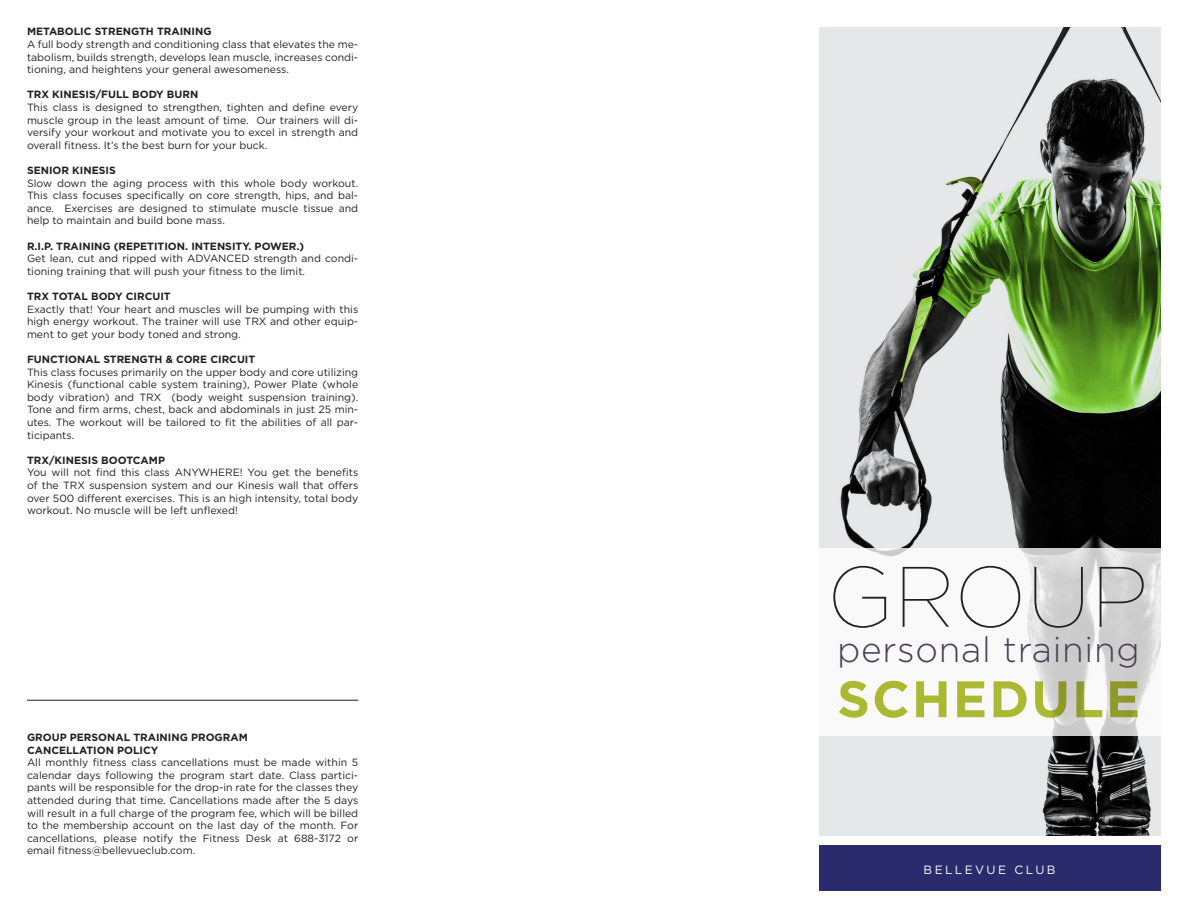
<style>
.page{position:relative;width:1188px;height:918px;background:#fff}
.page>*{position:absolute;margin:0;border:0;box-sizing:border-box;transform-origin:0 0}
.Paragraph_Style_1{font:100 85.5px "Gotham";color:#231f20}
.t1{font:700 51.3px "Gotham";letter-spacing:.04em;color:#b0be33}
.Paragraph_Style_1-2{font:300 35.25px "Gotham";letter-spacing:.02em;color:#483f57}
.Paragraph_Style_1-3{font:12px "Gotham";letter-spacing:.2em;color:#fff}
.Paragraph_Style_1-4{font:10.5px/12.6px "Gotham";color:#231f20;text-align:justify}
.Paragraph_Style_1-5{font:700 10.5px/12.6px "Gotham";color:#231f20}
</style>
<div class="page">
<hr style="left:27px;top:700px;width:331px;height:1px;background:#231f20">
<div style="left:819px;top:846px;width:342px;height:45px;background:#292b6c"></div>
<svg style="left:819px;top:27px;width:342px;height:809px;background:#99a194"></svg>
<svg style="left:819px;top:548px;width:342px;height:187px"></svg>
<p class="Paragraph_Style_1-5" style="left:27px;top:25px;width:186px">METABOLIC STRENGTH TRAINING</p>
<p class="Paragraph_Style_1-4" style="left:27px;top:38px;width:333px">A full body strength and conditioning class that elevates the me&shy;tabolism, builds strength, develops lean muscle, increases condi&shy;tioning, and heightens your general awesomeness.</p>
<p class="Paragraph_Style_1-5" style="left:27px;top:88px;width:173px">TRX KINESIS/FULL BODY BURN</p>
<p class="Paragraph_Style_1-4" style="left:27px;top:101px;width:333px">This class is designed to strengthen, tighten and define every muscle group in the least amount of time. Our trainers will di&shy;versify your workout and motivate you to excel in strength and overall fitness. It’s the best burn for your buck.</p>
<p class="Paragraph_Style_1-5" style="left:27px;top:164px;width:90px">SENIOR KINESIS</p>
<p class="Paragraph_Style_1-4" style="left:27px;top:176px;width:333px">Slow down the aging process with this whole body workout.<br>This class focuses specifically on core strength, hips, and bal&shy;ance. Exercises are designed to stimulate muscle tissue and help to maintain and build bone mass.</p>
<p class="Paragraph_Style_1-5" style="left:27px;top:240px;width:279px">R.I.P. TRAINING (REPETITION. INTENSITY. POWER.)</p>
<p class="Paragraph_Style_1-4" style="left:27px;top:252px;width:333px">Get lean, cut and ripped with ADVANCED strength and condi&shy;tioning training that will push your fitness to the limit.</p>
<p class="Paragraph_Style_1-5" style="left:27px;top:290px;width:145px">TRX TOTAL BODY CIRCUIT</p>
<p class="Paragraph_Style_1-4" style="left:27px;top:302px;width:333px">Exactly that! Your heart and muscles will be pumping with this high energy workout. The trainer will use TRX and other equip&shy;ment to get your body toned and strong.</p>
<p class="Paragraph_Style_1-5" style="left:27px;top:353px;width:230px">FUNCTIONAL STRENGTH &amp; CORE CIRCUIT</p>
<p class="Paragraph_Style_1-4" style="left:27px;top:365px;width:333px">This class focuses primarily on the upper body and core utilizing Kinesis (functional cable system training), Power Plate (whole body vibration) and TRX (body weight suspension training).<br>Tone and firm arms, chest, back and abdominals in just 25 min&shy;utes. The workout will be tailored to fit the abilities of all par&shy;ticipants.</p>
<p class="Paragraph_Style_1-5" style="left:27px;top:454px;width:140px">TRX/KINESIS BOOTCAMP</p>
<p class="Paragraph_Style_1-4" style="left:27px;top:466px;width:333px">You will not find this class ANYWHERE! You get the benefits of the TRX suspension system and our Kinesis wall that offers over 500 different exercises. This is an high intensity, total body workout. No muscle will be left unflexed!</p>
<p class="Paragraph_Style_1-5" style="left:27px;top:731px;width:222px">GROUP PERSONAL TRAINING PROGRAM<br>CANCELLATION POLICY</p>
<p class="Paragraph_Style_1-4" style="left:27px;top:756px;width:333px">All monthly fitness class cancellations must be made within 5 calendar days following the program start date. Class partici&shy;pants will be responsible for the drop-in rate for the classes they attended during that time. Cancellations made after the 5 days will result in a full charge of the program fee, which will be billed to the membership account on the last day of the month. For cancellations, please notify the Fitness Desk at 688-3172 or email fitness@bellevueclub.com.</p>
<p class="Paragraph_Style_1" style="left:827px;top:544px;width:322px">GROUP</p>
<p class="Paragraph_Style_1-2" style="left:837px;top:627px;width:304px">personal training</p>
<h2 class="t1" style="left:837px;top:665px;width:305px">SCHEDULE</h2>
<p class="Paragraph_Style_1-3" style="left:924px;top:862px;width:133px">BELLEVUE CLUB</p>
</div>
